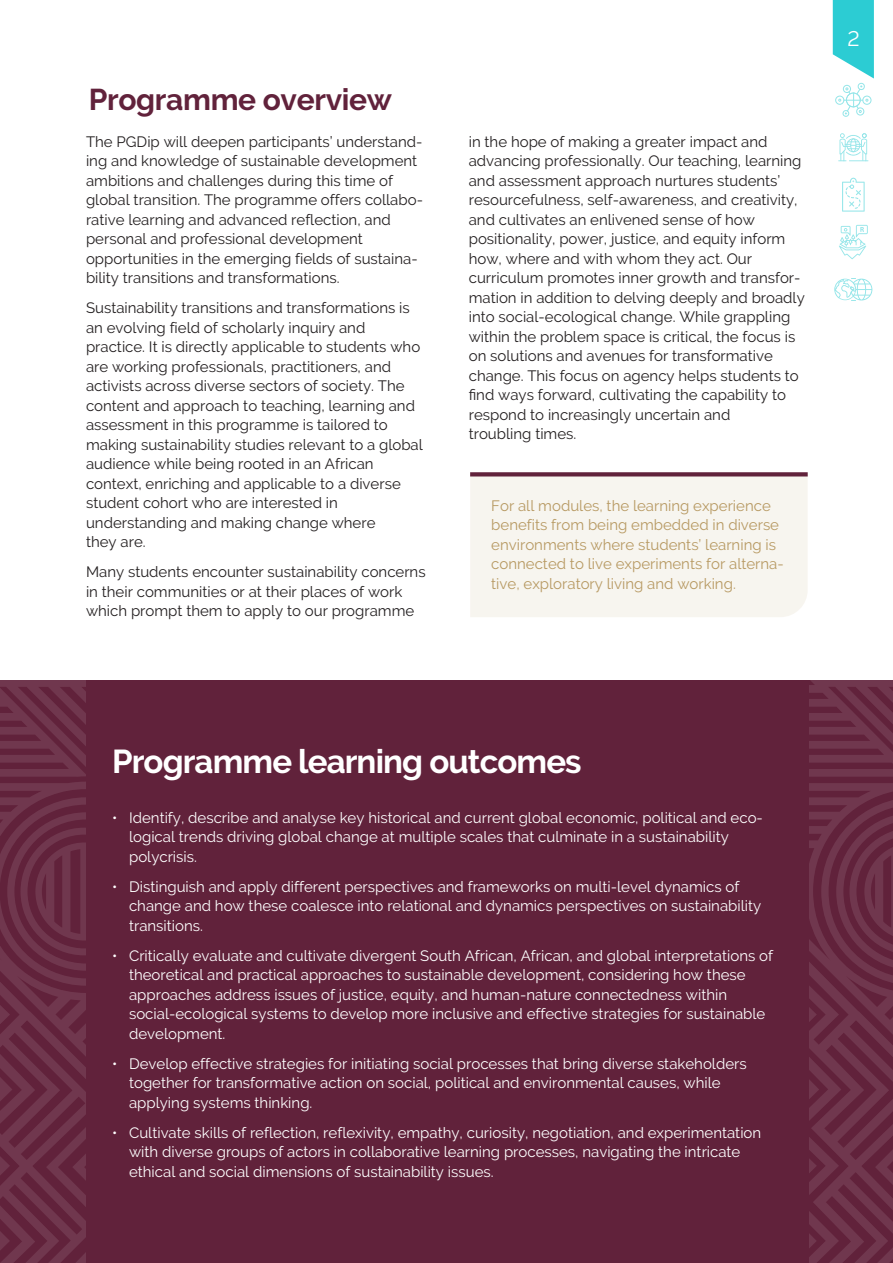
<style>
.page{position:relative;width:893px;height:1263px;background:#fff}
.page>*{position:absolute;margin:0;border:0;box-sizing:border-box;transform-origin:0 0}
.t1{font:700 33px "Raleway";letter-spacing:-.025em;color:#fff}
.t2{font:700 30px "Raleway";letter-spacing:-.01em;color:#61223b}
.t3{font:21px "Raleway";color:#fff}
.t4{font:15px/19.5px "Raleway";color:#231f20}
.t5{font:15px/19.5px "Raleway";color:#fff}
.t6{font:15px/19.5px "Raleway";color:#b79962}
</style>
<div class="page">
<div style="left:0;top:680px;width:893px;height:583px;background:#61223b"></div>
<div style="left:470px;top:476px;width:338px;height:141px;background:#f7f5ef"></div>
<svg style="left:470px;top:472px;width:338px;height:4px"></svg>
<svg style="left:809px;top:680px;width:84px;height:583px;fill:#6f354c"></svg>
<svg style="left:0;top:680px;width:85px;height:583px;fill:#6e354b"></svg>
<svg style="left:833px;top:0;width:41px;height:117px"></svg>
<svg style="left:838px;top:133px;width:30px;height:28px"></svg>
<svg style="left:842px;top:178px;width:23px;height:34px"></svg>
<svg style="left:839px;top:225px;width:29px;height:34px"></svg>
<svg style="left:834px;top:278px;width:38px;height:23px"></svg>
<h2 class="t2" style="left:89px;top:82px;width:305px">Programme overview</h2>
<p class="t4" style="left:86px;top:132px;width:338px">The PGDip will deepen participants’ understand&shy;ing and knowledge of sustainable development ambitions and challenges during this time of global transition. The programme offers collabo&shy;rative learning and advanced reflection, and personal and professional development opportunities in the emerging fields of sustaina&shy;bility transitions and transformations.</p>
<p class="t4" style="left:86px;top:298px;width:338px">Sustainability transitions and transformations is an evolving field of scholarly inquiry and practice. It is directly applicable to students who are working professionals, practitioners, and activists across diverse sectors of society. The content and approach to teaching, learning and assessment in this programme is tailored to making sustainability studies relevant to a global audience while being rooted in an African context, enriching and applicable to a diverse student cohort who are interested in understanding and making change where<br>they are.</p>
<p class="t4" style="left:86px;top:562px;width:341px">Many students encounter sustainability concerns in their communities or at their places of work which prompt them to apply to our programme</p>
<p class="t4" style="left:469px;top:132px;width:338px">in the hope of making a greater impact and advancing professionally. Our teaching, learning and assessment approach nurtures students’ resourcefulness, self-awareness, and creativity, and cultivates an enlivened sense of how positionality, power, justice, and equity inform how, where and with whom they act. Our curriculum promotes inner growth and transfor&shy;mation in addition to delving deeply and broadly into social-ecological change. While grappling within the problem space is critical, the focus is on solutions and avenues for transformative change. This focus on agency helps students to find ways forward, cultivating the capability to respond to increasingly uncertain and<br>troubling times.</p>
<p class="t6" style="left:491px;top:496px;width:294px">For all modules, the learning experience benefits from being embedded in diverse environments where students’ learning is connected to live experiments for alterna&shy;tive, exploratory living and working.</p>
<h3 class="t3" style="left:847px;top:27px;width:14px">2</h3>
<h1 class="t1" style="left:112px;top:743px;width:471px">Programme learning outcomes</h1>
<p class="t5" style="left:129px;top:808px;width:635px;text-indent:-17px">• Identify, describe and analyse key historical and current global economic, political and eco&shy;logical trends driving global change at multiple scales that culminate in a sustainability polycrisis.</p>
<p class="t5" style="left:129px;top:877px;width:634px;text-indent:-17px">• Distinguish and apply different perspectives and frameworks on multi-level dynamics of change and how these coalesce into relational and dynamics perspectives on sustainability transitions.</p>
<p class="t5" style="left:129px;top:946px;width:645px;text-indent:-17px">• Critically evaluate and cultivate divergent South African, African, and global interpretations of theoretical and practical approaches to sustainable development, considering how these approaches address issues of justice, equity, and human-nature connectedness within social-ecological systems to develop more inclusive and effective strategies for sustainable development.</p>
<p class="t5" style="left:129px;top:1054px;width:619px;text-indent:-17px">• Develop effective strategies for initiating social processes that bring diverse stakeholders together for transformative action on social, political and environmental causes, while applying systems thinking.</p>
<p class="t5" style="left:129px;top:1123px;width:634px;text-indent:-17px">• Cultivate skills of reflection, reflexivity, empathy, curiosity, negotiation, and experimentation with diverse groups of actors in collaborative learning processes, navigating the intricate ethical and social dimensions of sustainability issues.</p>
</div>
